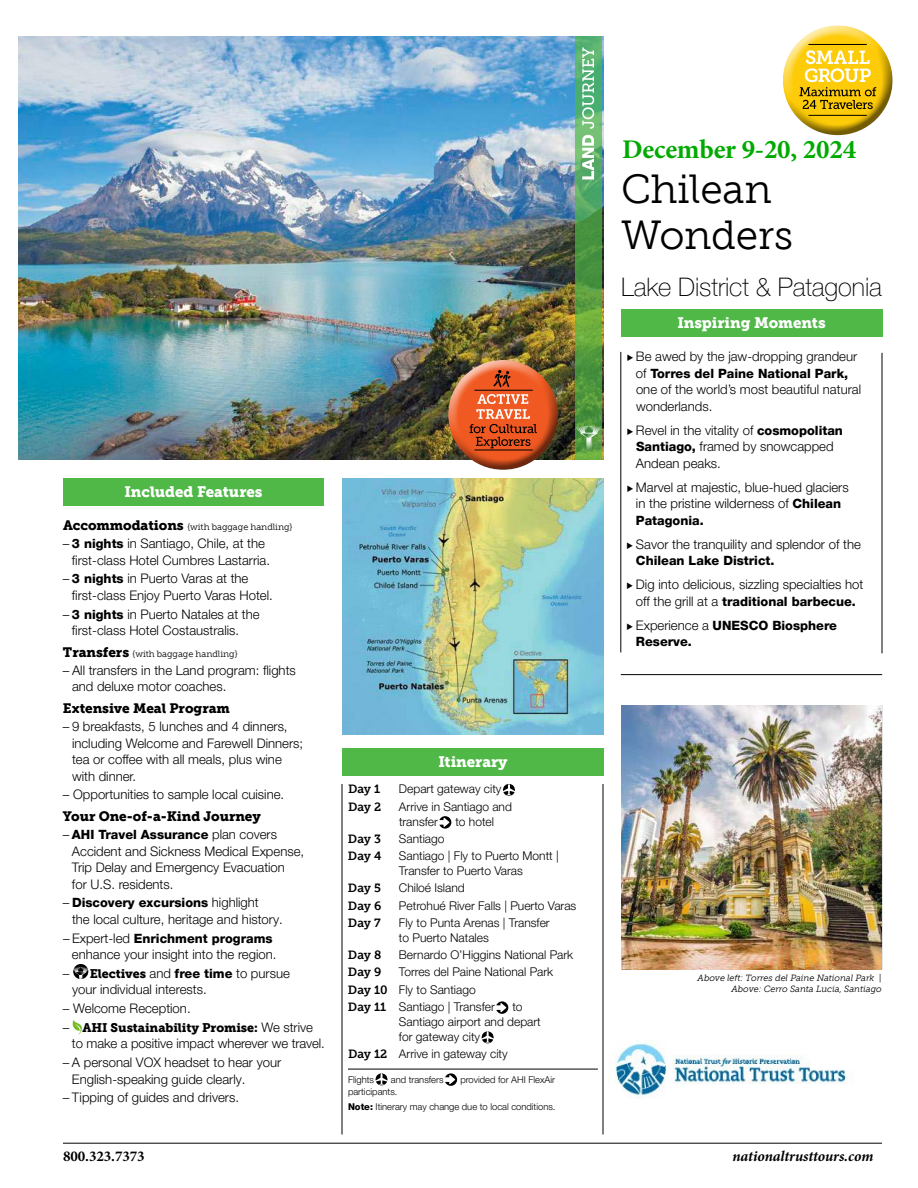
<style>
.page{position:relative;width:918px;height:1188px;background:#fff}
.page>*{position:absolute;margin:0;border:0;box-sizing:border-box;transform-origin:0 0}
.t1{font:40.5px/46.5px "Museo Slab 300";letter-spacing:-.005em;color:#000}
.t2{font:700 27px "Minion Pro";letter-spacing:-.01em;color:#0a0}
.t3{font:100 25.5px "Helvetica Neue LT Pro";letter-spacing:-.005em;color:#000}
.t4{font:15px "Museo Slab 900";letter-spacing:-.005em;color:#fff}
.t5{font:italic 700 15px "Minion Pro";letter-spacing:-.005em;color:#000}
.t6{font:700 15px "Minion Pro";letter-spacing:-.005em;color:#000}
.t7{font:13.5px "Museo Slab 900";letter-spacing:-.005em;color:#000}
.t8{font:300 13.2px/16.5px "Helvetica Neue LT Pro";color:#000}
.t9{font:800 12.75px/24px "Helvetica Neue LT Pro";color:#000}
.t10{font:12.3px "Museo Slab 900";letter-spacing:-.005em;color:#000}
.t11{font:300 12px/15px "Helvetica Neue LT Pro";color:#000}
.t12{font:12px "Museo Slab 700";letter-spacing:-.005em;color:#000}
.t13{font:300 9.3px/15px "Helvetica Neue LT Pro";color:#000}
.t14{font:italic 9px/10.8px "Museo Slab 300";letter-spacing:-.005em;color:#000;text-align:right}
.t15{font:9px "Museo Slab 300";letter-spacing:-.005em;color:#000}
.s1{font-family:"Museo Slab 900";font-size:13.5px}
.s2{font-weight:800;font-size:12.75px}
.s3{font-weight:300;font-size:13.2px}
.s4{font-family:"Museo Slab 900";font-weight:400;font-size:12.3px}
.s5{font-family:"Helvetica Neue LT Pro";font-weight:300;font-size:13.2px}
.s6{font-family:"Museo Slab 700";font-weight:400}
.s7{font-weight:800}
.s8{font-family:"Pictograph One";font-weight:400;font-size:9px}
</style>
<div class="page">
<div style="left:621px;top:309px;width:261px;height:28px;background:#4fb847"></div>
<div style="left:63px;top:479px;width:261px;height:27px;background:#4fb847"></div>
<img style="left:18px;top:36px;width:585px;height:424px">
<svg style="left:575px;top:36px;width:27px;height:424px;background:#56a24f"></svg>
<svg style="left:582px;top:47px;width:12px;height:132px"></svg>
<img style="left:342px;top:479px;width:262px;height:255px">
<img style="left:621px;top:706px;width:261px;height:263px">
<hr style="left:63px;top:1143px;width:819px;height:1px;background:#000">
<hr style="left:882px;top:353px;width:1px;height:300px;background:#000">
<hr style="left:621px;top:352px;width:1px;height:300px;background:#000">
<svg style="left:73px;top:964px;width:15px;height:15px"></svg>
<svg style="left:73px;top:1020px;width:9px;height:15px"></svg>
<svg style="left:575px;top:425px;width:28px;height:26px"></svg>
<img style="left:446px;top:354px;width:112px;height:92px">
<img style="left:447px;top:377px;width:111px;height:93px">
<svg style="left:470px;top:394px;width:67px;height:54px;background:#d96439"></svg>
<hr style="left:474px;top:390px;width:59px;height:1px;background:#000">
<hr style="left:474px;top:450px;width:59px;height:1px;background:#000">
<svg style="left:494px;top:370px;width:17px;height:17px"></svg>
<hr style="left:621px;top:674px;width:261px;height:1px;background:#000">
<svg style="left:799px;top:25px;width:78px;height:17px"></svg>
<svg style="left:782px;top:42px;width:111px;height:94px"></svg>
<svg style="left:799px;top:50px;width:77px;height:59px;background:#e4c032"></svg>
<hr style="left:808px;top:115px;width:59px;height:1px;background:#000">
<hr style="left:808px;top:44px;width:59px;height:1px;background:#000">
<div style="left:342px;top:749px;width:262px;height:27px;background:#4fb847"></div>
<hr style="left:348px;top:1069px;width:250px;height:1px;background:#000">
<svg style="left:503px;top:784px;width:12px;height:12px"></svg>
<svg style="left:439px;top:816px;width:12px;height:13px"></svg>
<svg style="left:496px;top:1001px;width:12px;height:13px"></svg>
<svg style="left:482px;top:1031px;width:12px;height:12px"></svg>
<svg style="left:376px;top:1073px;width:12px;height:12px"></svg>
<svg style="left:445px;top:1073px;width:12px;height:13px"></svg>
<hr style="left:342px;top:784px;width:1px;height:350px;background:#000">
<hr style="left:603px;top:784px;width:1px;height:350px;background:#000">
<img style="left:615px;top:1040px;width:239px;height:58px">
<h2 class="t2" style="left:622px;top:130px;width:236px">December 9-20, 2024</h2>
<h1 class="t1" style="left:621px;top:169px;width:174px">Chilean<br>Wonders</h1>
<h3 class="t3" style="left:621px;top:278px;width:262px">Lake District &amp; Patagonia</h3>
<p class="t4" style="left:125px;top:485px;width:139px">Included Features</p>
<p class="t15" style="left:63px;top:523px;width:231px"><span class="s1">Accommodations</span> {with baggage handling}</p>
<p class="t8" style="left:72px;top:536px;width:200px;text-indent:-9px">– <span class="s2">3 nights</span> in Santiago, Chile, at the昀椀rst-class Hotel Cumbres Lastarria.</p>
<p class="t8" style="left:72px;top:571px;width:202px;text-indent:-9px">– <span class="s2">3 nights</span> in Puerto Varas at the<br>昀椀rst-class Enjoy Puerto Varas Hotel.</p>
<p class="t8" style="left:72px;top:606px;width:189px;text-indent:-9px">– <span class="s2">3 nights</span> in Puerto Natales at the昀椀rst-class Hotel Costaustralis.</p>
<p class="t15" style="left:63px;top:650px;width:176px"><span class="s1">Transfers</span> {with baggage handling}</p>
<p class="t8" style="left:72px;top:662px;width:225px;text-indent:-9px">– All transfers in the Land program: 昀氀ights and deluxe motor coaches.</p>
<p class="t7" style="left:63px;top:702px;width:168px">Extensive Meal Program</p>
<p class="t8" style="left:72px;top:719px;width:233px;text-indent:-9px">– 9 breakfasts, 5 lunches and 4 dinners, including Welcome and Farewell Dinners; tea or coffee with all meals, plus wine with dinner.</p>
<p class="t8" style="left:63px;top:787px;width:223px">– Opportunities to sample local cuisine.</p>
<p class="t7" style="left:63px;top:810px;width:199px">Your One-of-a-Kind Journey</p>
<p class="t9" style="left:63px;top:824px;width:216px"><span class="s3">–</span> AHI Travel Assurance <span class="s3">plan covers</span></p>
<p class="t8" style="left:72px;top:843px;width:234px">Accident and Sickness Medical Expense,<br>Trip Delay and Emergency Evacuation<br>for U.S. residents.</p>
<p class="t9" style="left:63px;top:892px;width:197px"><span class="s3">–</span> Discovery excursions <span class="s3">highlight</span></p>
<p class="t8" style="left:72px;top:912px;width:212px">the local culture, heritage and history.</p>
<p class="t9" style="left:63px;top:927px;width:211px"><span class="s3">– Expert-led</span> Enrichment programs</p>
<p class="t8" style="left:72px;top:947px;width:206px">enhance your insight into the region.</p>
<p class="t8" style="left:72px;top:966px;width:219px;text-indent:-9px">– <span class="s4">Electives</span> and <span class="s2">free time</span> to pursue your individual interests.</p>
<p class="t8" style="left:63px;top:1001px;width:129px">– Welcome Reception.</p>
<p class="t10" style="left:63px;top:1022px;width:252px"><span class="s5">–</span> AHI Sustainability Promise: <span class="s5">We strive</span></p>
<p class="t8" style="left:72px;top:1036px;width:254px">to make a positive impact wherever we travel.</p>
<p class="t8" style="left:72px;top:1055px;width:211px;text-indent:-9px">– A personal VOX headset to hear your<br>English-speaking guide clearly.</p>
<p class="t8" style="left:63px;top:1090px;width:178px">– Tipping of guides and drivers.</p>
<p class="t4" style="left:438px;top:755px;width:71px">Itinerary</p>
<p class="t12" style="left:348px;top:785px;width:34px">Day 1</p>
<p class="t11" style="left:399px;top:783px;width:104px">Depart gateway city</p>
<p class="t12" style="left:348px;top:802px;width:35px">Day 2</p>
<p class="t11" style="left:399px;top:800px;width:114px">Arrive in Santiago and transfer</p>
<p class="t11" style="left:455px;top:815px;width:40px">to hotel</p>
<p class="t12" style="left:348px;top:834px;width:35px">Day 3</p>
<p class="t11" style="left:399px;top:832px;width:47px">Santiago</p>
<p class="t12" style="left:348px;top:852px;width:35px">Day 4</p>
<p class="t11" style="left:399px;top:849px;width:161px">Santiago | Fly to Puerto Montt |<br>Transfer to Puerto Varas</p>
<p class="t12" style="left:348px;top:884px;width:35px">Day 5</p>
<p class="t11" style="left:399px;top:882px;width:67px">Chiloé Island</p>
<p class="t12" style="left:348px;top:901px;width:35px">Day 6</p>
<p class="t11" style="left:399px;top:899px;width:179px">Petrohué River Falls | Puerto Varas</p>
<p class="t12" style="left:348px;top:918px;width:34px">Day 7</p>
<p class="t11" style="left:399px;top:916px;width:152px">Fly to Punta Arenas | Transfer to Puerto Natales</p>
<p class="t12" style="left:348px;top:951px;width:35px">Day 8</p>
<p class="t11" style="left:399px;top:947px;width:176px">Bernardo O’Higgins National Park</p>
<p class="t12" style="left:348px;top:968px;width:35px">Day 9</p>
<p class="t11" style="left:348px;top:964px;width:207px;line-height:17.2px;text-indent:51px">Torres del Paine National Park<br><span class="s6">Day 10</span> Fly to Santiago<br><span class="s6">Day 11</span> Santiago | Transfer</p>
<p class="t11" style="left:399px;top:1000px;width:143px;text-indent:113px">to<br>Santiago airport and depart for gateway city</p>
<p class="t11" style="left:348px;top:1047px;width:161px"><span class="s6">Day 12</span> Arrive in gateway city</p>
<p class="t13" style="left:348px;top:1073px;width:28px">Flights</p>
<p class="t13" style="left:391px;top:1073px;width:54px">and transfers</p>
<p class="t13" style="left:460px;top:1072px;width:96px">provided for AHI FlexAir</p>
<p class="t13" style="left:348px;top:1085px;width:209px">participants.<br><span class="s7">Note:</span> Itinerary may change due to local conditions.</p>
<p class="t4" style="left:677px;top:316px;width:150px">Inspiring Moments</p>
<p class="t8" style="left:627px;top:349px;width:232px"><span class="s8">&gt;</span> Be awed by the jaw-dropping grandeur</p>
<p class="t9" style="left:636px;top:362px;width:214px"><span class="s3">of</span> Torres del Paine National Park,</p>
<p class="t8" style="left:636px;top:382px;width:227px">one of the world’s most beautiful natural wonderlands.</p>
<p class="t8" style="left:636px;top:423px;width:209px;text-indent:-9px"><span class="s8">&gt;</span> Revel in the vitality of <span class="s2">cosmopolitan<br>Santiago,</span> framed by snowcapped<br>Andean peaks.</p>
<p class="t8" style="left:627px;top:480px;width:223px;text-align:center"><span class="s8">&gt;</span> Marvel at majestic, blue-hued glaciers in the pristine wilderness of <span class="s2">Chilean</span></p>
<p class="t9" style="left:636px;top:509px;width:69px">Patagonia.</p>
<p class="t8" style="left:627px;top:537px;width:235px"><span class="s8">&gt;</span> Savor the tranquility and splendor of the</p>
<p class="t9" style="left:636px;top:550px;width:140px">Chilean Lake District.</p>
<p class="t8" style="left:627px;top:577px;width:238px"><span class="s8">&gt;</span> Dig into delicious, sizzling specialties hot</p>
<p class="t9" style="left:627px;top:590px;width:230px;text-indent:9px"><span class="s3">off the grill at a</span> traditional barbecue. <span class="s8">&gt;</span> <span class="s3">Experience a</span> UNESCO Biosphere</p>
<p class="t9" style="left:636px;top:631px;width:57px">Reserve.</p>
<p class="t14" style="left:698px;top:973px;width:186px">Above left: Torres del Paine National Park |<br>Above: Cerro Santa Lucia, Santiago</p>
<p class="t6" style="left:63px;top:1146px;width:83px">800.323.7373</p>
<p class="t5" style="left:732px;top:1146px;width:142px">nationaltrusttours.com</p>
</div>
